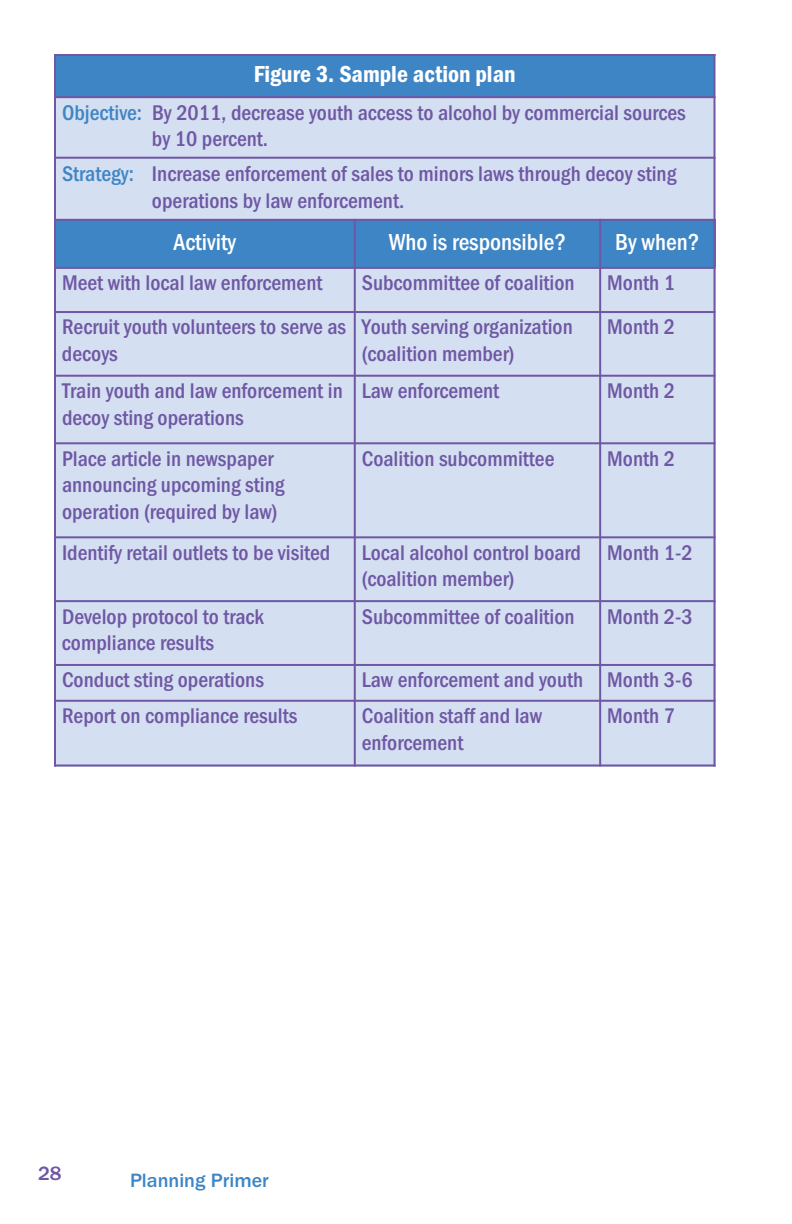
<style>
.page{position:relative;width:792px;height:1224px;background:#fff}
.page>*{position:absolute;margin:0;border:0;box-sizing:border-box;transform-origin:0 0}
.t1{font:500 condensed 24px "Franklin Gothic";color:#fff}
.t2{font:600 condensed 24px "Franklin Gothic";color:#fff}
.t3{font:500 condensed 22px/26.4px "Franklin Gothic";color:#6f57a4}
.t4{font:500 20px "Franklin Gothic";color:#3e85c5}
.t5{font:500 20px "Franklin Gothic";color:#6f57a4}
.s1{color:#3e85c5}
</style>
<div class="page">
<div style="left:54px;top:54px;width:660px;height:43px;background:#3e85c5"></div>
<div style="left:54px;top:97px;width:660px;height:61px;background:#d4dff1"></div>
<div style="left:54px;top:158px;width:660px;height:62px;background:#d4dff1"></div>
<div style="left:54px;top:220px;width:301px;height:48px;background:#3e85c5"></div>
<div style="left:355px;top:220px;width:245px;height:48px;background:#3e85c5"></div>
<div style="left:600px;top:220px;width:116px;height:48px;background:#3e85c5"></div>
<div style="left:54px;top:268px;width:301px;height:44px;background:#d4dff1"></div>
<div style="left:355px;top:268px;width:245px;height:44px;background:#d4dff1"></div>
<div style="left:600px;top:268px;width:116px;height:44px;background:#d4dff1"></div>
<div style="left:54px;top:312px;width:301px;height:64px;background:#d4dff1"></div>
<div style="left:355px;top:312px;width:245px;height:64px;background:#d4dff1"></div>
<div style="left:600px;top:312px;width:116px;height:64px;background:#d4dff1"></div>
<div style="left:54px;top:376px;width:301px;height:67px;background:#d4dff1"></div>
<div style="left:355px;top:376px;width:245px;height:67px;background:#d4dff1"></div>
<div style="left:600px;top:376px;width:116px;height:67px;background:#d4dff1"></div>
<div style="left:54px;top:443px;width:301px;height:94px;background:#d4dff1"></div>
<div style="left:355px;top:443px;width:245px;height:94px;background:#d4dff1"></div>
<div style="left:600px;top:443px;width:116px;height:94px;background:#d4dff1"></div>
<div style="left:54px;top:537px;width:301px;height:64px;background:#d4dff1"></div>
<div style="left:355px;top:537px;width:245px;height:64px;background:#d4dff1"></div>
<div style="left:600px;top:537px;width:116px;height:64px;background:#d4dff1"></div>
<div style="left:54px;top:601px;width:301px;height:64px;background:#d4dff1"></div>
<div style="left:355px;top:601px;width:245px;height:64px;background:#d4dff1"></div>
<div style="left:600px;top:601px;width:116px;height:64px;background:#d4dff1"></div>
<div style="left:54px;top:665px;width:301px;height:36px;background:#d4dff1"></div>
<div style="left:355px;top:665px;width:245px;height:36px;background:#d4dff1"></div>
<div style="left:600px;top:665px;width:116px;height:36px;background:#d4dff1"></div>
<div style="left:54px;top:701px;width:301px;height:65px;background:#d4dff1"></div>
<div style="left:355px;top:701px;width:245px;height:65px;background:#d4dff1"></div>
<div style="left:600px;top:701px;width:116px;height:65px;background:#d4dff1"></div>
<hr style="left:54px;top:54px;width:2px;height:712px;background:#6f57a4">
<hr style="left:354px;top:219px;width:2px;height:547px;background:#6f57a4">
<hr style="left:599px;top:219px;width:2px;height:547px;background:#6f57a4">
<hr style="left:714px;top:54px;width:2px;height:712px;background:#6f57a4">
<hr style="left:54px;top:54px;width:662px;height:2px;background:#6f57a4">
<hr style="left:54px;top:96px;width:662px;height:2px;background:#6f57a4">
<hr style="left:54px;top:157px;width:662px;height:2px;background:#6f57a4">
<hr style="left:54px;top:219px;width:662px;height:2px;background:#6f57a4">
<hr style="left:54px;top:267px;width:662px;height:2px;background:#6f57a4">
<hr style="left:54px;top:311px;width:662px;height:2px;background:#6f57a4">
<hr style="left:54px;top:375px;width:662px;height:2px;background:#6f57a4">
<hr style="left:54px;top:442px;width:662px;height:2px;background:#6f57a4">
<hr style="left:54px;top:536px;width:662px;height:2px;background:#6f57a4">
<hr style="left:54px;top:600px;width:662px;height:2px;background:#6f57a4">
<hr style="left:54px;top:664px;width:662px;height:2px;background:#6f57a4">
<hr style="left:54px;top:700px;width:662px;height:2px;background:#6f57a4">
<hr style="left:54px;top:764px;width:662px;height:2px;background:#6f57a4">
<p class="t2" style="left:254px;top:60px;width:263px">Figure 3. Sample action plan</p>
<p class="t3" style="left:152px;top:99px;width:535px;text-indent:-90px"><span class="s1">Objective:</span> By 2011, decrease youth access to alcohol by commercial sources by 10 percent.</p>
<p class="t3" style="left:152px;top:160px;width:526px;text-indent:-90px"><span class="s1">Strategy:</span> Increase enforcement of sales to minors laws through decoy sting operations by law enforcement.</p>
<p class="t1" style="left:174px;top:228px;width:64px">Activity</p>
<p class="t1" style="left:389px;top:228px;width:179px">Who is responsible?</p>
<p class="t1" style="left:615px;top:228px;width:86px">By when?</p>
<p class="t3" style="left:62px;top:270px;width:262px">Meet with local law enforcement</p>
<p class="t3" style="left:362px;top:270px;width:214px">Subcommittee of coalition</p>
<p class="t3" style="left:607px;top:270px;width:69px">Month 1</p>
<p class="t3" style="left:62px;top:314px;width:286px">Recruit youth volunteers to serve as decoys</p>
<p class="t3" style="left:362px;top:314px;width:213px">Youth serving organization (coalition member)</p>
<p class="t3" style="left:607px;top:314px;width:69px">Month 2</p>
<p class="t3" style="left:62px;top:377px;width:282px">Train youth and law enforcement in decoy sting operations</p>
<p class="t3" style="left:362px;top:377px;width:139px">Law enforcement</p>
<p class="t3" style="left:607px;top:377px;width:69px">Month 2</p>
<p class="t3" style="left:62px;top:445px;width:224px">Place article in newspaper announcing upcoming sting operation (required by law)</p>
<p class="t3" style="left:362px;top:445px;width:194px">Coalition subcommittee</p>
<p class="t3" style="left:607px;top:445px;width:69px">Month 2</p>
<p class="t3" style="left:62px;top:539px;width:270px">Identify retail outlets to be visited</p>
<p class="t3" style="left:362px;top:539px;width:221px">Local alcohol control board (coalition member)</p>
<p class="t3" style="left:607px;top:539px;width:87px">Month 1-2</p>
<p class="t3" style="left:62px;top:603px;width:204px">Develop protocol to track compliance results</p>
<p class="t3" style="left:362px;top:603px;width:214px">Subcommittee of coalition</p>
<p class="t3" style="left:607px;top:603px;width:87px">Month 2-3</p>
<p class="t3" style="left:62px;top:667px;width:204px">Conduct sting operations</p>
<p class="t3" style="left:362px;top:667px;width:332px">Law enforcement and youth Month 3-6</p>
<p class="t3" style="left:62px;top:702px;width:237px">Report on compliance results</p>
<p class="t3" style="left:362px;top:702px;width:182px">Coalition staff and law enforcement</p>
<p class="t3" style="left:607px;top:702px;width:69px">Month 7</p>
<p class="t5" style="left:38px;top:1161px;width:25px">28</p>
<p class="t4" style="left:130px;top:1168px;width:140px">Planning Primer</p>
</div>
